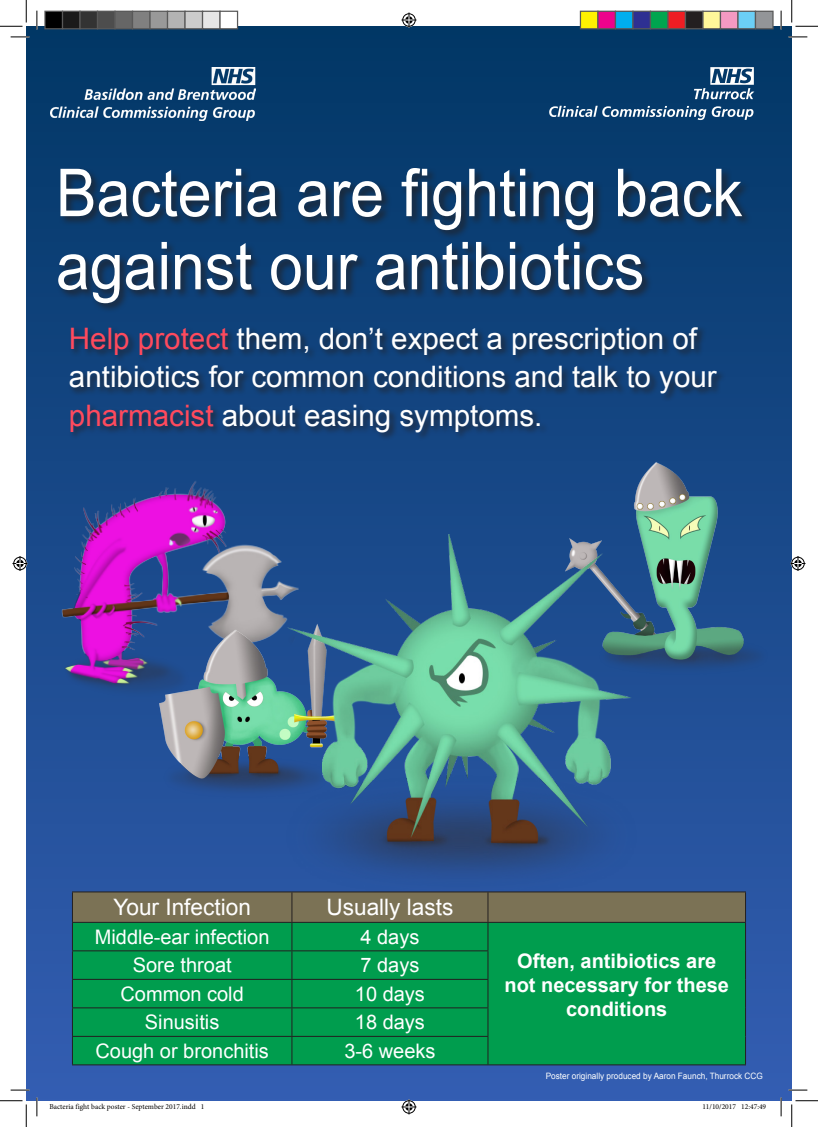
<style>
.page{position:relative;width:818px;height:1127px;background:#fff}
.page>*{position:absolute;margin:0;border:0;box-sizing:border-box;transform-origin:0 0}
.t1{font:66.12px/73.1px "Arial";color:#fff;scale:.92 1}
.t2{font:29.62px/38.2px "Arial";color:#fff}
.t3{font:22.62px "Arial";color:#fff}
.t4{font:20px "Arial";color:#fff}
.t5{font:700 20px/24px "Arial";color:#fff;text-align:center}
.t6{font:8.75px "Arial";color:#fff;scale:.94 1}
.t7{font:7.5px "Minion Pro";color:#000}
.s1{color:#ff4a5d}
</style>
<div class="page">
<div style="left:26px;top:26px;width:766px;height:1074px;background:linear-gradient(to bottom,#013765,#335db2)"></div>
<svg style="left:694px;top:67px;width:60px;height:32px"></svg>
<svg style="left:549px;top:106px;width:157px;height:14px;background:#4d7396"></svg>
<svg style="left:712px;top:106px;width:41px;height:14px"></svg>
<img style="left:50px;top:67px;width:205px;height:53px">
<div style="left:68px;top:325px;width:658px;height:116px;background:#231f20;opacity:.75"></div>
<div style="left:56px;top:166px;width:696px;height:147px;background:#231f20;opacity:.75"></div>
<img style="left:539px;top:457px;width:228px;height:221px">
<img style="left:50px;top:467px;width:251px;height:262px">
<img style="left:158px;top:617px;width:111px;height:189px">
<img style="left:269px;top:534px;width:417px;height:357px">
<hr style="left:292px;top:1064px;width:196px;height:1px;background:#231f20">
<hr style="left:488px;top:1064px;width:258px;height:1px;background:#231f20">
<svg style="left:72px;top:891px;width:674px;height:173px;background:#15914d"></svg>
<hr style="left:72px;top:1064px;width:220px;height:1px;background:#231f20">
<svg style="left:11px;top:36px;width:18px;height:2px"></svg>
<svg style="left:788px;top:36px;width:19px;height:2px"></svg>
<svg style="left:11px;top:1088px;width:18px;height:2px"></svg>
<svg style="left:788px;top:1088px;width:19px;height:2px"></svg>
<svg style="left:36px;top:11px;width:2px;height:18px"></svg>
<svg style="left:36px;top:1097px;width:2px;height:18px"></svg>
<svg style="left:780px;top:11px;width:2px;height:18px"></svg>
<svg style="left:780px;top:1097px;width:2px;height:18px"></svg>
<svg style="left:0;top:0;width:27px;height:27px"></svg>
<svg style="left:0;top:1100px;width:27px;height:26px"></svg>
<svg style="left:791px;top:0;width:27px;height:27px"></svg>
<svg style="left:791px;top:1100px;width:27px;height:26px"></svg>
<svg style="left:401px;top:13px;width:15px;height:15px"></svg>
<svg style="left:401px;top:1099px;width:15px;height:15px"></svg>
<svg style="left:13px;top:556px;width:15px;height:15px"></svg>
<svg style="left:790px;top:556px;width:15px;height:15px"></svg>
<div style="left:45px;top:11px;width:18px;height:18px;background:#000"></div>
<div style="left:44px;top:11px;width:19px;height:18px;border:1px solid #595959"></div>
<div style="left:63px;top:11px;width:17px;height:18px;background:#1a1a1a"></div>
<div style="left:62px;top:11px;width:19px;height:18px;border:1px solid #595959"></div>
<div style="left:80px;top:11px;width:18px;height:18px;background:#333"></div>
<div style="left:79px;top:11px;width:19px;height:18px;border:1px solid #595959"></div>
<div style="left:98px;top:11px;width:17px;height:18px;background:#4d4d4d"></div>
<div style="left:97px;top:11px;width:19px;height:18px;border:1px solid #595959"></div>
<div style="left:115px;top:11px;width:18px;height:18px;background:#666"></div>
<div style="left:114px;top:11px;width:19px;height:18px;border:1px solid #595959"></div>
<div style="left:133px;top:11px;width:17px;height:18px;background:#808080"></div>
<div style="left:132px;top:11px;width:19px;height:18px;border:1px solid #595959"></div>
<div style="left:150px;top:11px;width:18px;height:18px;background:#999"></div>
<div style="left:149px;top:11px;width:19px;height:18px;border:1px solid #595959"></div>
<div style="left:168px;top:11px;width:17px;height:18px;background:#b3b3b3"></div>
<div style="left:167px;top:11px;width:19px;height:18px;border:1px solid #595959"></div>
<div style="left:185px;top:11px;width:18px;height:18px;background:#ccc"></div>
<div style="left:184px;top:11px;width:19px;height:18px;border:1px solid #595959"></div>
<div style="left:203px;top:11px;width:17px;height:18px;background:#e6e6e6"></div>
<div style="left:202px;top:11px;width:19px;height:18px;border:1px solid #595959"></div>
<div style="left:220px;top:11px;width:18px;height:18px;background:#fff"></div>
<div style="left:219px;top:11px;width:19px;height:18px;border:1px solid #595959"></div>
<div style="left:580px;top:11px;width:18px;height:18px;background:#fff101"></div>
<div style="left:580px;top:11px;width:18px;height:18px;border:1px solid #595959"></div>
<div style="left:598px;top:11px;width:17px;height:18px;background:#ed028c"></div>
<div style="left:597px;top:11px;width:19px;height:18px;border:1px solid #595959"></div>
<div style="left:615px;top:11px;width:18px;height:18px;background:#00aeef"></div>
<div style="left:615px;top:11px;width:18px;height:18px;border:1px solid #595959"></div>
<div style="left:633px;top:11px;width:17px;height:18px;background:#2e3092"></div>
<div style="left:632px;top:11px;width:19px;height:18px;border:1px solid #595959"></div>
<div style="left:650px;top:11px;width:18px;height:18px;background:#00a54f"></div>
<div style="left:650px;top:11px;width:18px;height:18px;border:1px solid #595959"></div>
<div style="left:668px;top:11px;width:17px;height:18px;background:#ee1d23"></div>
<div style="left:667px;top:11px;width:19px;height:18px;border:1px solid #595959"></div>
<div style="left:685px;top:11px;width:18px;height:18px;background:#231f20"></div>
<div style="left:685px;top:11px;width:18px;height:18px;border:1px solid #595959"></div>
<div style="left:703px;top:11px;width:17px;height:18px;background:#fff79a"></div>
<div style="left:702px;top:11px;width:19px;height:18px;border:1px solid #595959"></div>
<div style="left:720px;top:11px;width:18px;height:18px;background:#f499c2"></div>
<div style="left:720px;top:11px;width:18px;height:18px;border:1px solid #595959"></div>
<div style="left:738px;top:11px;width:17px;height:18px;background:#6bcff6"></div>
<div style="left:737px;top:11px;width:19px;height:18px;border:1px solid #595959"></div>
<div style="left:755px;top:11px;width:18px;height:18px;background:#939598"></div>
<div style="left:755px;top:11px;width:18px;height:18px;border:1px solid #595959"></div>
<p class="t1" style="left:56px;top:157px;width:748px">Bacteria are fighting back against our antibiotics</p>
<p class="t2" style="left:69px;top:320px;width:649px"><span class="s1">Help protect</span> them, don’t expect a prescription of antibiotics for common conditions and talk to your <span class="s1">pharmacist</span> about easing symptoms.</p>
<p class="t3" style="left:113px;top:892px;width:139px">Your Infection</p>
<p class="t3" style="left:326px;top:892px;width:128px">Usually lasts</p>
<p class="t4" style="left:95px;top:923px;width:176px">Middle-ear infection</p>
<p class="t4" style="left:360px;top:923px;width:60px">4 days</p>
<p class="t4" style="left:133px;top:952px;width:100px">Sore throat</p>
<p class="t4" style="left:360px;top:952px;width:60px">7 days</p>
<p class="t4" style="left:120px;top:980px;width:125px">Common cold</p>
<p class="t4" style="left:355px;top:980px;width:72px">10 days</p>
<p class="t4" style="left:145px;top:1008px;width:76px">Sinusitis</p>
<p class="t4" style="left:355px;top:1008px;width:72px">18 days</p>
<p class="t4" style="left:95px;top:1037px;width:175px">Cough or bronchitis</p>
<p class="t4" style="left:344px;top:1037px;width:93px">3-6 weeks</p>
<p class="t5" style="left:504px;top:949px;width:226px">Often, antibiotics are not necessary for these conditions</p>
<p class="t6" style="left:546px;top:1069px;width:232px">Poster originally produced by Aaron Faunch, Thurrock CCG</p>
<p class="t7" style="left:49px;top:1101px;width:157px">Bacteria fight back poster - September 2017.indd 1</p>
<p class="t7" style="left:702px;top:1101px;width:65px">11/10/2017 12:47:49</p>
</div>
